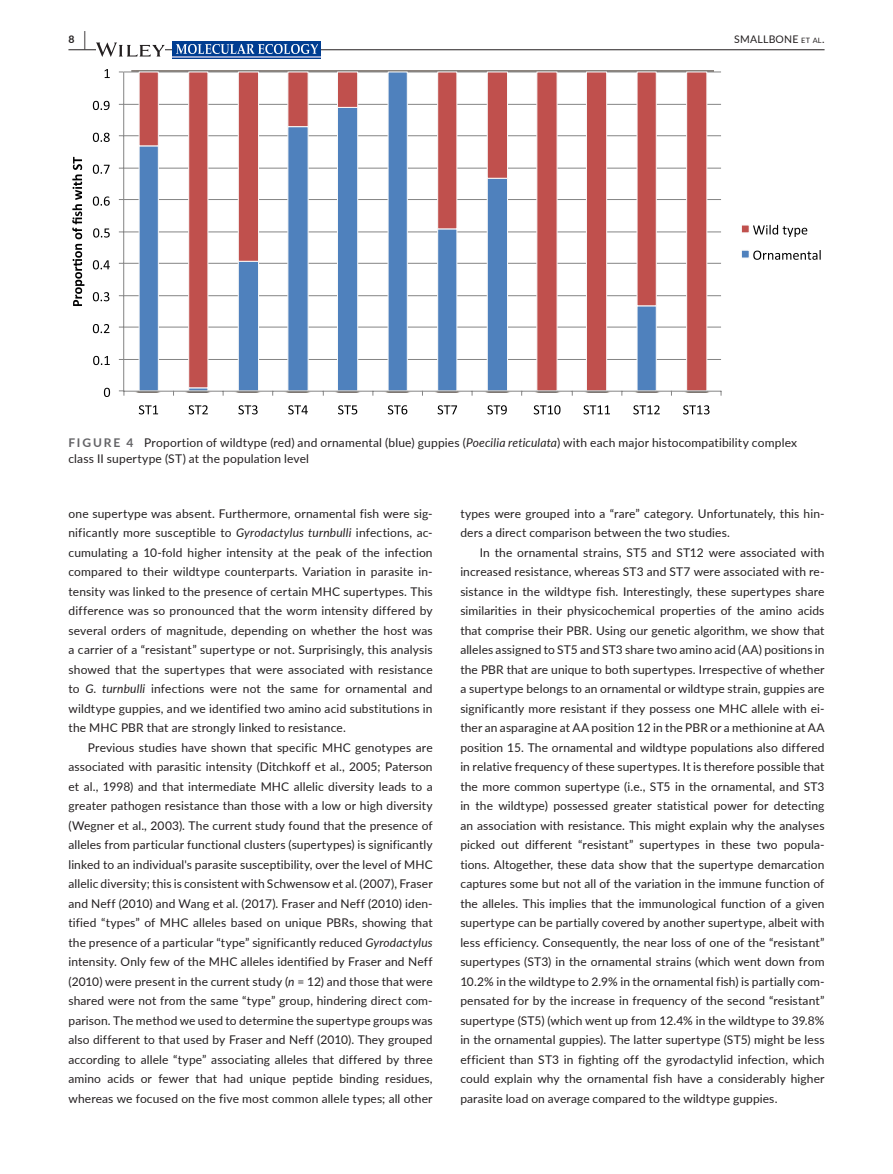
<style>
.page{position:relative;width:893px;height:1174px;background:#fff}
.page>*{position:absolute;margin:0;border:0;box-sizing:border-box;transform-origin:0 0}
.t1{font:12px/19.5px "Lato";letter-spacing:.01em;color:#231f20;text-align:justify}
.t2{font:10.5px "Lato";letter-spacing:.02em;color:#231f20}
.t3{font:700 10.5px "Lato";color:#231f20}
.s1{font-size:19.5px}
.s2{font-size:7.35px}
.s3{font-weight:700;color:#636366}
.s4{font-style:italic}
</style>
<div class="page">
<hr style="left:68px;top:49px;width:756px;height:1px;background:#231f20">
<svg style="left:96px;top:42px;width:69px;height:15px"></svg>
<svg style="left:172px;top:41px;width:149px;height:15px"></svg>
<img style="left:176px;top:45px;width:141px;height:8px">
<hr style="left:172px;top:56px;width:149px;height:2px;background:#96a6d0">
<hr style="left:124px;top:359px;width:597px;height:1px;background:#868686">
<hr style="left:124px;top:326px;width:597px;height:1px;background:#868686">
<hr style="left:124px;top:295px;width:597px;height:1px;background:#868686">
<hr style="left:124px;top:263px;width:597px;height:1px;background:#868686">
<hr style="left:124px;top:231px;width:597px;height:1px;background:#868686">
<hr style="left:124px;top:199px;width:597px;height:1px;background:#868686">
<hr style="left:124px;top:168px;width:597px;height:1px;background:#868686">
<hr style="left:124px;top:135px;width:597px;height:1px;background:#868686">
<hr style="left:124px;top:104px;width:597px;height:1px;background:#868686">
<hr style="left:124px;top:71px;width:597px;height:1px;background:#868686">
<svg style="left:138px;top:72px;width:570px;height:319px"></svg>
<hr style="left:123px;top:72px;width:1px;height:319px;background:#868686">
<hr style="left:124px;top:391px;width:597px;height:1px;background:#868686">
<svg style="left:119px;top:390px;width:5px;height:6px"></svg>
<svg style="left:104px;top:388px;width:6px;height:9px"></svg>
<svg style="left:93px;top:356px;width:17px;height:9px"></svg>
<svg style="left:93px;top:324px;width:17px;height:9px"></svg>
<svg style="left:93px;top:292px;width:16px;height:9px"></svg>
<svg style="left:93px;top:260px;width:17px;height:9px"></svg>
<svg style="left:93px;top:228px;width:17px;height:9px"></svg>
<svg style="left:93px;top:196px;width:17px;height:10px"></svg>
<svg style="left:93px;top:165px;width:17px;height:9px"></svg>
<svg style="left:93px;top:133px;width:17px;height:9px"></svg>
<svg style="left:93px;top:101px;width:17px;height:9px"></svg>
<svg style="left:105px;top:69px;width:5px;height:9px"></svg>
<svg style="left:139px;top:405px;width:19px;height:9px"></svg>
<svg style="left:189px;top:405px;width:19px;height:9px"></svg>
<svg style="left:238px;top:405px;width:20px;height:9px"></svg>
<svg style="left:288px;top:405px;width:20px;height:9px"></svg>
<svg style="left:338px;top:405px;width:19px;height:9px"></svg>
<svg style="left:388px;top:405px;width:19px;height:9px"></svg>
<svg style="left:438px;top:405px;width:19px;height:9px"></svg>
<svg style="left:487px;top:405px;width:20px;height:9px"></svg>
<svg style="left:534px;top:405px;width:26px;height:9px"></svg>
<svg style="left:583px;top:405px;width:27px;height:9px"></svg>
<svg style="left:633px;top:405px;width:27px;height:9px"></svg>
<svg style="left:683px;top:405px;width:26px;height:9px"></svg>
<svg style="left:72px;top:157px;width:12px;height:149px"></svg>
<div style="left:741px;top:225px;width:8px;height:8px;background:#c0504d"></div>
<div style="left:741px;top:224px;width:9px;height:9px;border:1px solid #f9f9f9"></div>
<svg style="left:753px;top:225px;width:54px;height:12px"></svg>
<div style="left:741px;top:250px;width:8px;height:8px;background:#4f81bd"></div>
<div style="left:741px;top:250px;width:9px;height:8px;border:1px solid #f9f9f9"></div>
<svg style="left:753px;top:250px;width:68px;height:10px"></svg>
<p class="t3" style="left:68px;top:31px;width:19px">8 <span class="s1">|</span></p>
<p class="t2" style="left:734px;top:31px;width:92px">SMALLBONE <span class="s2">et al</span>.</p>
<p class="t1" style="left:68px;top:433px;width:730px;line-height:16.5px"><span class="s3">FIGURE 4</span> Proportion of wildtype (red) and ornamental (blue) guppies (<span class="s4">Poecilia reticulata</span>) with each major histocompatibility complex class II supertype (ST) at the population level</p>
<p class="t1" style="left:68px;top:503px;width:366px">one supertype was absent. Furthermore, ornamental fish were sig&shy;nificantly more susceptible to <span class="s4">Gyrodactylus turnbulli</span> infections, ac&shy;cumulating a 10-fold higher intensity at the peak of the infection compared to their wildtype counterparts. Variation in parasite in&shy;tensity was linked to the presence of certain MHC supertypes. This difference was so pronounced that the worm intensity differed by several orders of magnitude, depending on whether the host was a carrier of a “resistant” supertype or not. Surprisingly, this analysis showed that the supertypes that were associated with resistance to <span class="s4">G. turnbulli</span> infections were not the same for ornamental and wildtype guppies, and we identified two amino acid substitutions in the MHC PBR that are strongly linked to resistance.</p>
<p class="t1" style="left:68px;top:737px;width:366px;text-indent:20px">Previous studies have shown that specific MHC genotypes are associated with parasitic intensity (Ditchkoff et al., 2005; Paterson et al., 1998) and that intermediate MHC allelic diversity leads to a greater pathogen resistance than those with a low or high diversity (Wegner et al., 2003). The current study found that the presence of alleles from particular functional clusters (supertypes) is significantly linked to an individual's parasite susceptibility, over the level of MHC allelic diversity; this is consistent with Schwensow et al. (2007), Fraser and Neff (2010) and Wang et al. (2017). Fraser and Neff (2010) iden&shy;tified “types” of MHC alleles based on unique PBRs, showing that the presence of a particular “type” significantly reduced <span class="s4">Gyrodactylus </span>intensity. Only few of the MHC alleles identified by Fraser and Neff (2010) were present in the current study (<span class="s4">n</span> = 12) and those that were shared were not from the same “type” group, hindering direct com&shy;parison. The method we used to determine the supertype groups was also different to that used by Fraser and Neff (2010). They grouped according to allele “type” associating alleles that differed by three amino acids or fewer that had unique peptide binding residues, whereas we focused on the five most common allele types; all other</p>
<p class="t1" style="left:460px;top:503px;width:366px">types were grouped into a “rare” category. Unfortunately, this hin&shy;ders a direct comparison between the two studies.</p>
<p class="t1" style="left:460px;top:542px;width:366px;text-indent:20px">In the ornamental strains, ST5 and ST12 were associated with increased resistance, whereas ST3 and ST7 were associated with re&shy;sistance in the wildtype fish. Interestingly, these supertypes share similarities in their physicochemical properties of the amino acids that comprise their PBR. Using our genetic algorithm, we show that alleles assigned to ST5 and ST3 share two amino acid (AA) positions in the PBR that are unique to both supertypes. Irrespective of whether a supertype belongs to an ornamental or wildtype strain, guppies are significantly more resistant if they possess one MHC allele with ei&shy;ther an asparagine at AA position 12 in the PBR or a methionine at AA position 15. The ornamental and wildtype populations also differed in relative frequency of these supertypes. It is therefore possible that the more common supertype (i.e., ST5 in the ornamental, and ST3 in the wildtype) possessed greater statistical power for detecting an association with resistance. This might explain why the analyses picked out different “resistant” supertypes in these two popula&shy;tions. Altogether, these data show that the supertype demarcation captures some but not all of the variation in the immune function of the alleles. This implies that the immunological function of a given supertype can be partially covered by another supertype, albeit with less efficiency. Consequently, the near loss of one of the “resistant” supertypes (ST3) in the ornamental strains (which went down from 10.2% in the wildtype to 2.9% in the ornamental fish) is partially com&shy;pensated for by the increase in frequency of the second “resistant” supertype (ST5) (which went up from 12.4% in the wildtype to 39.8% in the ornamental guppies). The latter supertype (ST5) might be less efficient than ST3 in fighting off the gyrodactylid infection, which could explain why the ornamental fish have a considerably higher parasite load on average compared to the wildtype guppies.</p>
</div>
